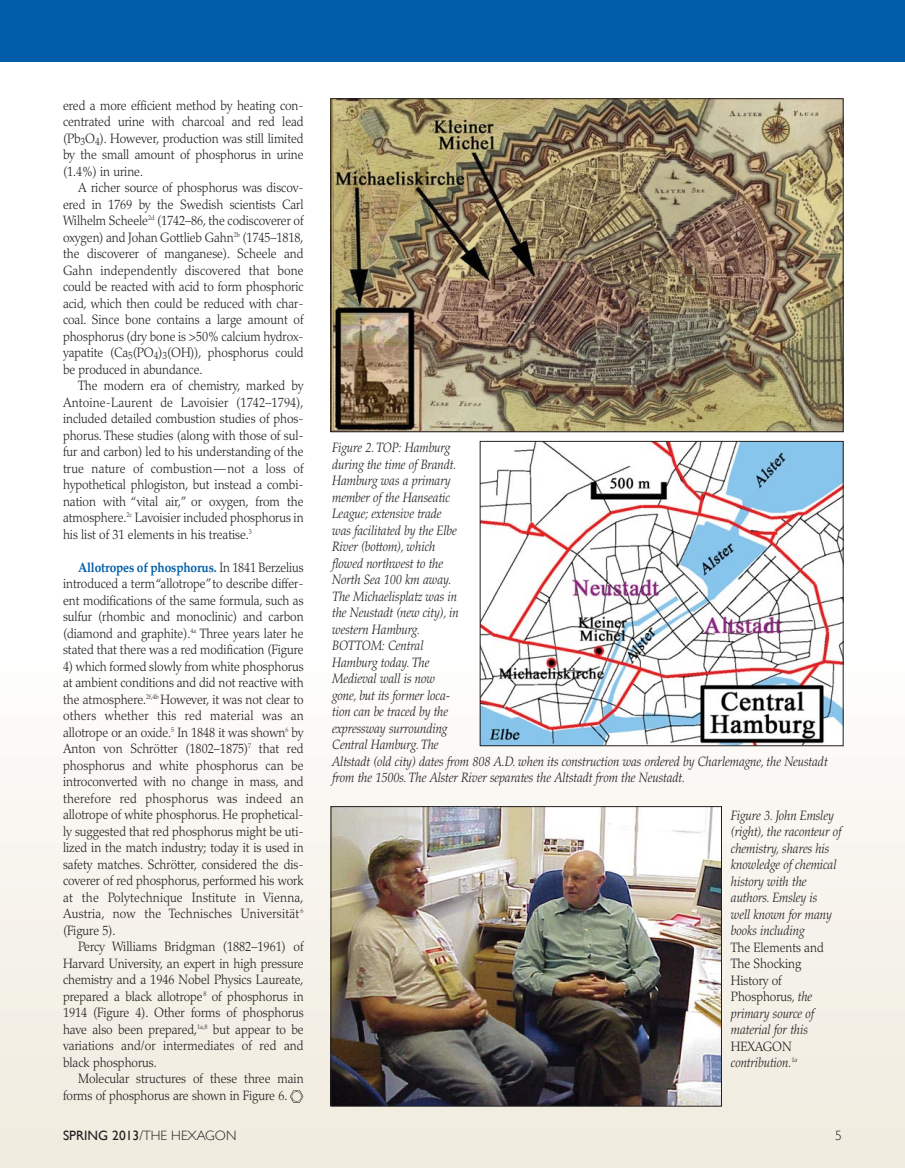
<style>
.page{position:relative;width:905px;height:1168px;background:#fff}
.page>*{position:absolute;margin:0;border:0;box-sizing:border-box;transform-origin:0 0}
.t1{font:300 13.5px/16.5px "Palatino";letter-spacing:-.005em;color:#231f20;text-align:justify;scale:.9 1}
.t2{font:italic 300 13.5px/16.5px "Palatino";letter-spacing:-.005em;color:#231f20;scale:.9 1}
.t3{font:13.5px "Palatino Bold Os F";letter-spacing:-.01em;color:#005daa;scale:.88 1}
.t4{font:300 13.5px "Gill Sans";color:#231f20}
.s1{font-family:"Palatino";font-weight:300;color:#231f20}
.s2{font-style:italic}
.s3{font-style:normal}
.s4{font-weight:400}
</style>
<div class="page">
<div style="left:0;top:656px;width:904px;height:512px;background:linear-gradient(to bottom,#fefdfc,#eeeadd)"></div>
<div style="left:0;top:0;width:904px;height:62px;background:#005daa"></div>
<img style="left:332px;top:100px;width:509px;height:330px">
<img style="left:482px;top:443px;width:359px;height:301px">
<div style="left:480px;top:441px;width:363px;height:305px;border:1px solid #231f20"></div>
<img style="left:332px;top:808px;width:387px;height:296px">
<div style="left:330px;top:806px;width:391px;height:300px;border:1px solid #231f20"></div>
<img style="left:289px;top:1089px;width:16px;height:16px">
<p class="t1" style="left:63px;top:98px;width:269px">ered a more efficient method by heating con&shy;centrated urine with charcoal and red lead (Pb<sub>3</sub>O<sub>4</sub>). However, production was still limited by the small amount of phosphorus in urine (1.4%) in urine.</p>
<p class="t1" style="left:63px;top:181px;width:269px;text-indent:15px">A richer source of phosphorus was discov&shy;ered in 1769 by the Swedish scientists Carl Wilhelm Scheele<sup>2d</sup> (1742–86, the codiscoverer of oxygen) and Johan Gottlieb Gahn<sup>2b</sup> (1745–1818, the discoverer of manganese). Scheele and Gahn independently discovered that bone could be reacted with acid to form phosphoric acid, which then could be reduced with char&shy;coal. Since bone contains a large amount of phosphorus (dry bone is &gt;50% calcium hydrox&shy;yapatite (Ca<sub>5</sub>(PO<sub>4</sub>)<sub>3</sub>(OH)), phosphorus could be produced in abundance.</p>
<p class="t1" style="left:63px;top:379px;width:269px;text-indent:15px">The modern era of chemistry, marked by Antoine-Laurent de Lavoisier (1742–1794), included detailed combustion studies of phos&shy;phorus. These studies (along with those of sul&shy;fur and carbon) led to his understanding of the true nature of combustion—not a loss of hypothetical phlogiston, but instead a combi&shy;nation with “vital air,” or oxygen, from the atmosphere.<sup>2c</sup> Lavoisier included phosphorus in his list of 31 elements in his treatise.<sup>3</sup></p>
<p class="t3" style="left:78px;top:562px;width:258px">Allotropes of phosphorus. <span class="s1">In 1841 Berzelius</span></p>
<p class="t1" style="left:63px;top:577px;width:269px">introduced a term “allotrope” to describe differ&shy;ent modifications of the same formula, such as sulfur (rhombic and monoclinic) and carbon (diamond and graphite).<sup>4a</sup> Three years later he stated that there was a red modification (Figure</p>
<p class="t1" style="left:63px;top:659px;width:269px">4) which formed slowly from white phosphorus at ambient conditions and did not reactive with the atmosphere.<sup>2f,4b</sup> However, it was not clear to others whether this red material was an allotrope or an oxide.<sup>5</sup> In 1848 it was shown<sup>6</sup> by Anton von Schrötter (1802–1875)<sup>7</sup> that red phosphorus and white phosphorus can be introconverted with no change in mass, and therefore red phosphorus was indeed an allotrope of white phosphorus. He prophetical&shy;ly suggested that red phosphorus might be uti&shy;lized in the match industry; today it is used in safety matches. Schrötter, considered the dis&shy;coverer of red phosphorus, performed his work at the Polytechnique Institute in Vienna, Austria, now the Technisches Universität <sup>6 </sup>(Figure 5).</p>
<p class="t1" style="left:63px;top:940px;width:269px;text-indent:15px">Percy Williams Bridgman (1882–1961) of Harvard University, an expert in high pressure chemistry and a 1946 Nobel Physics Laureate, prepared a black allotrope<sup>8</sup> of phosphorus in 1914 (Figure 4). Other forms of phosphorus have also been prepared,<sup>1a,8</sup> but appear to be variations and/or intermediates of red and black phosphorus.</p>
<p class="t1" style="left:63px;top:1072px;width:269px;text-indent:15px">Molecular structures of these three main forms of phosphorus are shown in Figure 6.</p>
<p class="t2" style="left:332px;top:441px;width:552px">Figure 2. TOP: Hamburg<br>during the time of Brandt.<br>Hamburg was a primary<br>member of the Hanseatic<br>League; extensive trade<br>was facilitated by the Elbe<br>River (bottom), which<br>flowed northwest to the<br>North Sea 100 km away.<br>The Michaelisplatz was in<br>the Neustadt (new city), in<br>western Hamburg.<br>BOTTOM: Central<br>Hamburg today. The<br>Medieval wall is now<br>gone, but its former loca-<br>tion can be traced by the<br>expressway surrounding<br>Central Hamburg. The<br>Altstadt (old city) dates from 808 A.D. when its construction was ordered by Charlemagne, the Neustadt from the 1500s. The Alster River separates the Altstadt from the Neustadt.</p>
<p class="t2" style="left:731px;top:808px;width:124px">Figure 3. John Emsley (right), the raconteur of chemistry, shares his knowledge of chemical history with the authors. Emsley is<br>well known for many books including</p>
<p class="t1" style="left:731px;top:940px;width:105px;text-align:left">The Elements and<br>The Shocking<br>History of<br>Phosphorus<span class="s2">, the primary source of material for this</span></p>
<p class="t2" style="left:731px;top:1039px;width:75px"><span class="s3">HEXAGON </span>contribution.<sup>1a</sup></p>
<p class="t4" style="left:63px;top:1128px;width:175px"><span class="s4">SPRING 2013</span>/THE HEXAGON</p>
<p class="t4" style="left:835px;top:1128px;width:8px">5</p>
</div>
